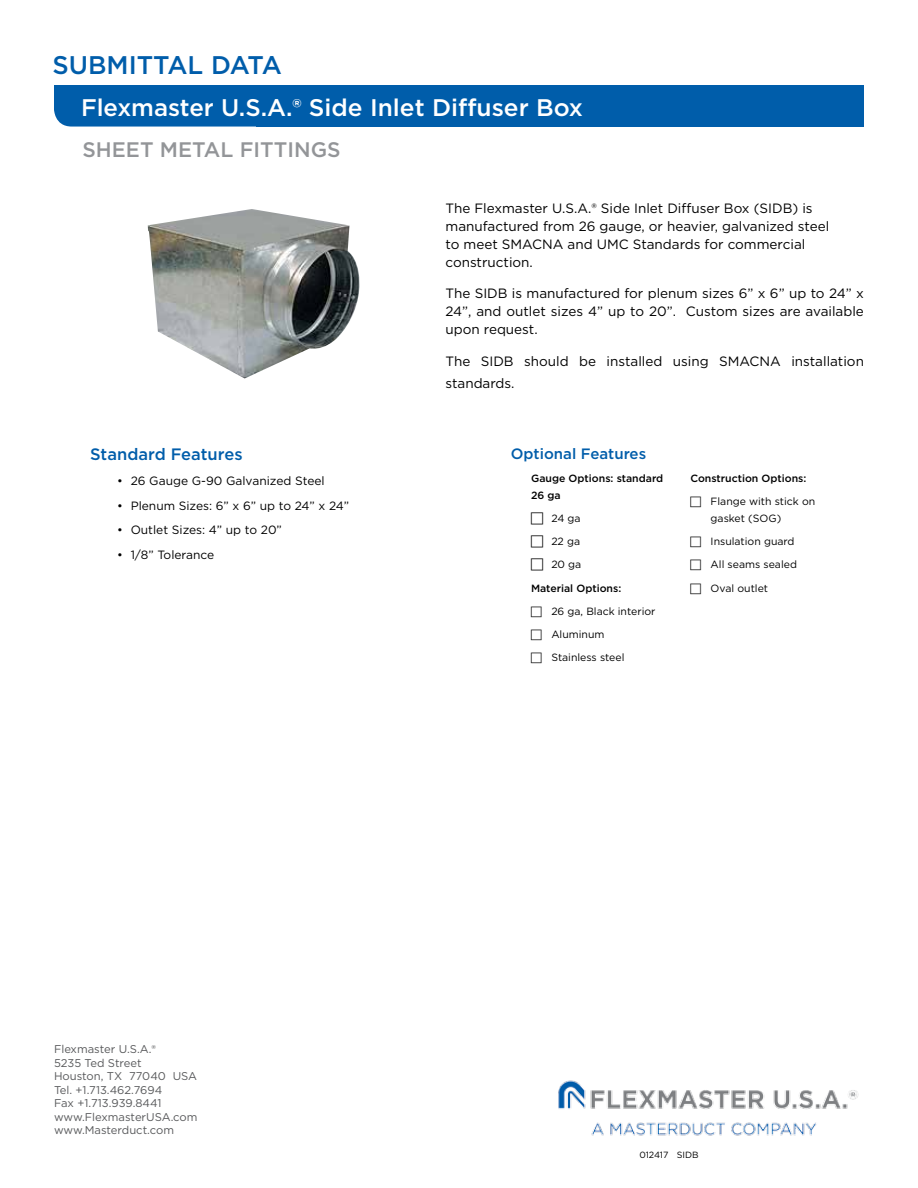
<style>
.page{position:relative;width:918px;height:1188px;background:#fff}
.page>*{position:absolute;margin:0;border:0;box-sizing:border-box;transform-origin:0 0}
.t1{font:500 25.5px "Gotham";color:#005daa}
.t2{font:500 24px "Gotham";color:#fff}
.t3{font:500 21px "Gotham";color:#939598}
.t4{font:500 16.5px "Gotham";color:#005daa}
.t5{font:500 15px "Gotham";color:#005daa}
.t6{font:13.5px/18px "Gotham";color:#000}
.t7{font:12px "Gotham";color:#000}
.t8{font:11.25px/13.5px "Gotham";color:#58595b}
.t9{font:10.5px/16.5px "Gotham";color:#000}
.t10{font:500 10.5px/16.5px "Gotham";color:#000}
.t11{font:9px "Gotham";color:#000}
</style>
<div class="page">
<div style="left:256px;top:86px;width:608px;height:41px;background:#005daa"></div>
<div style="left:54px;top:86px;width:754px;height:41px;background:#005daa;border-radius:18px"></div>
<img style="left:148px;top:209px;width:212px;height:170px">
<img style="left:558px;top:1080px;width:301px;height:56px">
<h1 class="t1" style="left:52px;top:49px;width:231px">SUBMITTAL DATA</h1>
<h2 class="t2" style="left:81px;top:93px;width:504px">Flexmaster U.S.A.® Side Inlet Diffuser Box</h2>
<h3 class="t3" style="left:82px;top:136px;width:260px">SHEET METAL FITTINGS</h3>
<p class="t4" style="left:90px;top:444px;width:154px">Standard Features</p>
<p class="t7" style="left:117px;top:473px;width:209px">• 26 Gauge G-90 Galvanized Steel</p>
<p class="t7" style="left:117px;top:498px;width:234px">• Plenum Sizes: 6” x 6” up to 24” x 24”</p>
<p class="t7" style="left:117px;top:523px;width:166px">• Outlet Sizes: 4” up to 20”</p>
<p class="t7" style="left:117px;top:548px;width:99px">• 1/8” Tolerance</p>
<p class="t6" style="left:446px;top:199px;width:385px">The Flexmaster U.S.A.® Side Inlet Diffuser Box (SIDB) is manufactured from 26 gauge, or heavier, galvanized steel to meet SMACNA and UMC Standards for commercial construction.</p>
<p class="t6" style="left:446px;top:285px;width:420px;text-align:justify">The SIDB is manufactured for plenum sizes 6” x 6” up to 24” x 24”, and outlet sizes 4” up to 20”. Custom sizes are available upon request.</p>
<p class="t6" style="left:446px;top:350px;width:420px;line-height:21.6px">The SIDB should be installed using SMACNA installation standards.</p>
<p class="t5" style="left:511px;top:444px;width:137px">Optional Features</p>
<p class="t10" style="left:531px;top:470px;width:134px">Gauge Options: standard<br>26 ga</p>
<p class="t9" style="left:551px;top:510px;width:31px">24 ga</p>
<p class="t9" style="left:551px;top:533px;width:30px">22 ga</p>
<p class="t9" style="left:551px;top:556px;width:31px">20 ga</p>
<p class="t10" style="left:531px;top:580px;width:92px">Material Options:</p>
<p class="t9" style="left:551px;top:603px;width:106px">26 ga, Black interior</p>
<p class="t9" style="left:551px;top:626px;width:55px">Aluminum</p>
<p class="t9" style="left:551px;top:649px;width:75px">Stainless steel</p>
<p class="t10" style="left:690px;top:470px;width:118px">Construction Options:</p>
<p class="t9" style="left:711px;top:493px;width:106px">Flange with stick on gasket (SOG)</p>
<p class="t9" style="left:711px;top:533px;width:85px">Insulation guard</p>
<p class="t9" style="left:711px;top:556px;width:88px">All seams sealed</p>
<p class="t9" style="left:711px;top:580px;width:59px">Oval outlet</p>
<p class="t8" style="left:54px;top:1042px;width:145px">Flexmaster U.S.A.®<br>5235 Ted Street<br>Houston, TX 77040 USA<br>Tel. +1.713.462.7694<br>Fax +1.713.939.8441 www.FlexmasterUSA.com www.Masterduct.com</p>
<p class="t11" style="left:639px;top:1149px;width:61px">012417 SIDB</p>
</div>
